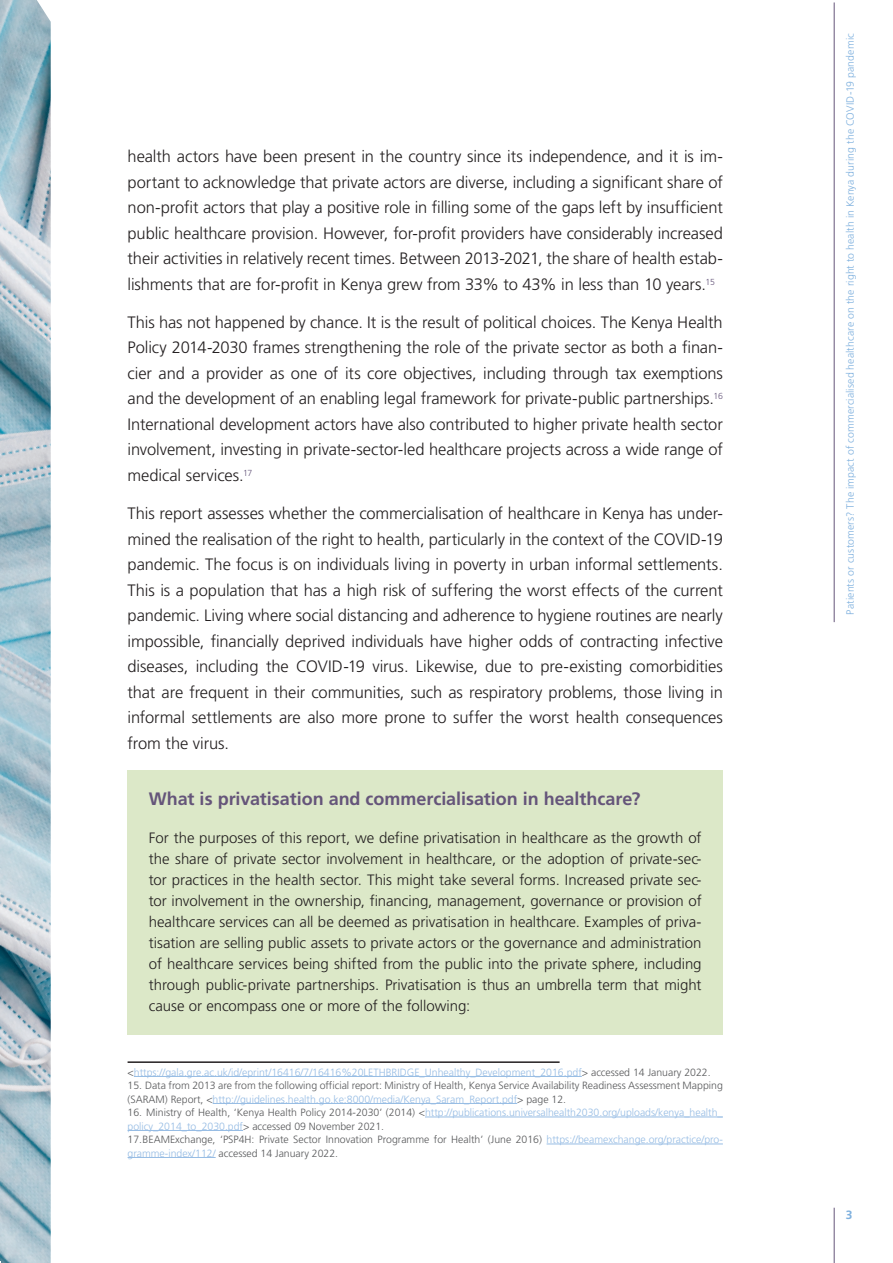
<style>
.page{position:relative;width:893px;height:1263px;background:#fff}
.page>*{position:absolute;margin:0;border:0;box-sizing:border-box;transform-origin:0 0}
.CAJA_TITULO{font:700 18px "Frutiger LT Std";color:#65557a}
.Parrafo-Base{font:16.5px/25.5px "Frutiger LT 45 Lt";letter-spacing:-.005em;color:#231f20;text-align:justify}
.CAJA_TEXTO{font:15px/21px "Frutiger LT 45 Lt";color:#231f20;text-align:justify}
.t1{font:700 12px "Frutiger LT Std";color:#7eb0de}
.A_NOTA_PIE{font:10.5px/13.5px "Frutiger LT 45 Lt";color:#58595b}
.A_NOTA_PIE-2{font:10.5px/13.5px "Frutiger LT 45 Lt";color:#96bce4}
.t2{font:300 10.5px "Frutiger LT Std";letter-spacing:.01em;color:#7eb0de}
.s1{color:#58595b}
.s2{color:#96bce4}
</style>
<div class="page">
<hr style="left:834px;top:1208px;width:1px;height:55px;background:#65557a">
<img style="left:0;top:0;width:51px;height:1263px">
<hr style="left:834px;top:2px;width:1px;height:620px;background:#65557a">
<div style="left:128px;top:770px;width:595px;height:60px;background:#dce8c8"></div>
<div style="left:128px;top:809px;width:595px;height:226px;background:#dce8c8"></div>
<hr style="left:128px;top:1061px;width:432px;height:2px;background:#231f20">
<hr style="left:134px;top:1076px;width:448px;height:1px;background:#96bce4">
<hr style="left:213px;top:1103px;width:304px;height:1px;background:#96bce4">
<hr style="left:425px;top:1117px;width:298px;height:1px;background:#96bce4">
<hr style="left:128px;top:1130px;width:115px;height:1px;background:#96bce4">
<hr style="left:547px;top:1144px;width:176px;height:1px;background:#96bce4">
<hr style="left:128px;top:1157px;width:88px;height:1px;background:#96bce4">
<p class="Parrafo-Base" style="left:128px;top:144px;width:597px">health actors have been present in the country since its independence, and it is im&shy;portant to acknowledge that private actors are diverse, including a significant share of non-profit actors that play a positive role in filling some of the gaps left by insufficient public healthcare provision. However, for-profit providers have considerably increased their activities in relatively recent times. Between 2013-2021, the share of health estab&shy;lishments that are for-profit in Kenya grew from 33% to 43% in less than 10 years.<sup>15</sup></p>
<p class="Parrafo-Base" style="left:128px;top:310px;width:597px">This has not happened by chance. It is the result of political choices. The Kenya Health Policy 2014-2030 frames strengthening the role of the private sector as both a finan&shy;cier and a provider as one of its core objectives, including through tax exemptions and the development of an enabling legal framework for private-public partnerships.<sup>16<br></sup>International development actors have also contributed to higher private health sector involvement, investing in private-sector-led healthcare projects across a wide range of medical services.<sup>17</sup></p>
<p class="Parrafo-Base" style="left:128px;top:501px;width:597px">This report assesses whether the commercialisation of healthcare in Kenya has under&shy;mined the realisation of the right to health, particularly in the context of the COVID-19 pandemic. The focus is on individuals living in poverty in urban informal settlements.<br>This is a population that has a high risk of suffering the worst effects of the current pandemic. Living where social distancing and adherence to hygiene routines are nearly impossible, financially deprived individuals have higher odds of contracting infective diseases, including the COVID-19 virus. Likewise, due to pre-existing comorbidities that are frequent in their communities, such as respiratory problems, those living in informal settlements are also more prone to suffer the worst health consequences from the virus.</p>
<p class="CAJA_TITULO" style="left:149px;top:788px;width:493px">What is privatisation and commercialisation in healthcare?</p>
<p class="CAJA_TEXTO" style="left:149px;top:827px;width:554px">For the purposes of this report, we define privatisation in healthcare as the growth of the share of private sector involvement in healthcare, or the adoption of private-sec&shy;tor practices in the health sector. This might take several forms. Increased private sec&shy;tor involvement in the ownership, financing, management, governance or provision of healthcare services can all be deemed as privatisation in healthcare. Examples of priva&shy;tisation are selling public assets to private actors or the governance and administration of healthcare services being shifted from the public into the private sphere, including through public-private partnerships. Privatisation is thus an umbrella term that might cause or encompass one or more of the following:</p>
<p class="A_NOTA_PIE-2" style="left:128px;top:1065px;width:585px"><span class="s1">&lt;</span>https://gala.gre.ac.uk/id/eprint/16416/7/16416%20LETHBRIDGE_Unhealthy_Development_2016.pdf<span class="s1">&gt; accessed 14 January 2022.</span></p>
<p class="A_NOTA_PIE" style="left:128px;top:1079px;width:597px">15. Data from 2013 are from the following official report: Ministry of Health, Kenya Service Availability Readiness Assessment Mapping (SARAM) Report, &lt;<span class="s2">http://guidelines.health.go.ke:8000/media/Kenya_Saram_Report.pdf</span>&gt; page 12.</p>
<p class="A_NOTA_PIE-2" style="left:128px;top:1106px;width:597px"><span class="s1">16. Ministry of Health, ‘Kenya Health Policy 2014-2030’ (2014) &lt;</span>http://publications.universalhealth2030.org/uploads/kenya_health_ policy_2014_to_2030.pdf<span class="s1">&gt; accessed 09 November 2021.</span></p>
<p class="A_NOTA_PIE" style="left:128px;top:1133px;width:597px">17.BEAMExchange, ‘PSP4H: Private Sector Innovation Programme for Health’ (June 2016) <span class="s2">https://beamexchange.org/practice/pro&shy;gramme-index/112/</span> accessed 14 January 2022.</p>
<p class="t2" style="left:844px;top:615px;width:583px;rotate:-90deg">Patients or customers? The impact of commercialised healthcare on the right to health in Kenya during the COVID-19 pandemic</p>
<p class="t1" style="left:846px;top:1208px;width:8px">3</p>
</div>
